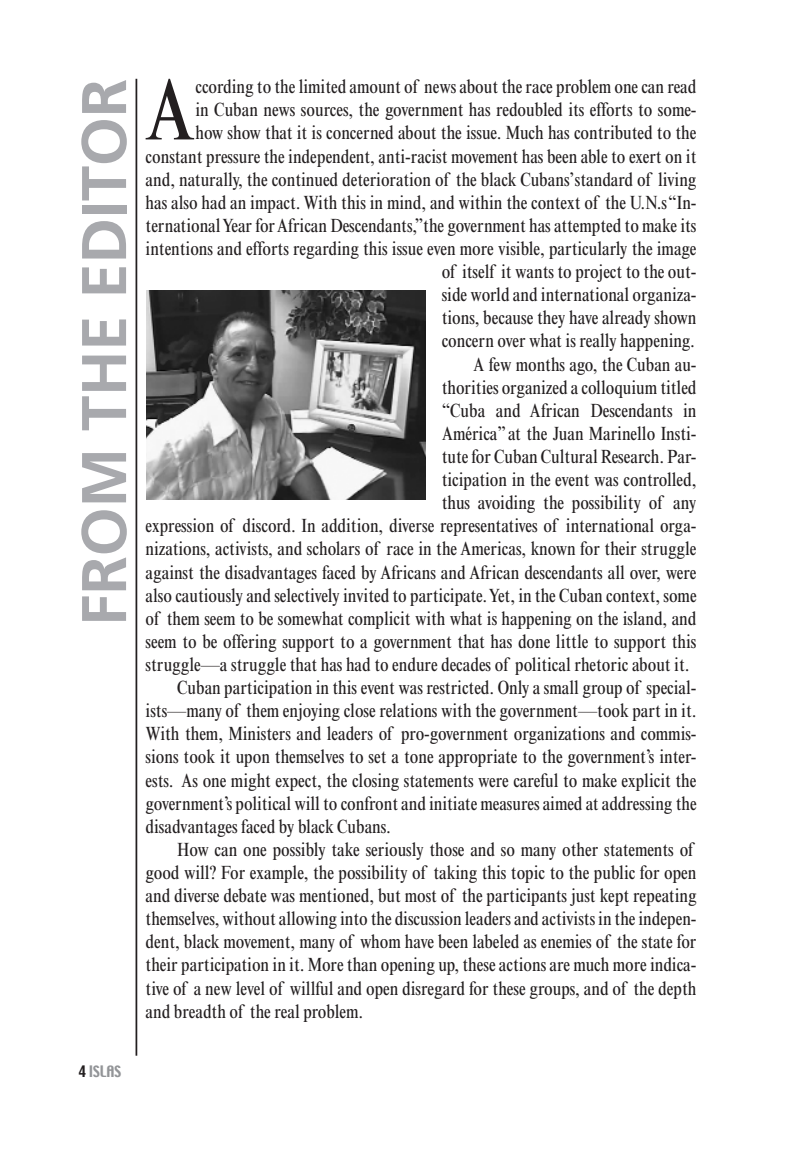
<style>
.page{position:relative;width:788px;height:1166px;background:#fff}
.page>*{position:absolute;margin:0;border:0;box-sizing:border-box;transform-origin:0 0}
.PárrafoCapitular{font:condensed 86.98px "Times New Roman";color:#231f20}
.t1{font:700 63px "Frutiger LT Std";letter-spacing:-.005em;color:#a8a9ad}
.PárrafoArtículos{font:condensed 19.25px/23.1px "Times New Roman";letter-spacing:-.005em;color:#231f20;text-align:justify}
.PárrafoCapitular-2{font:condensed 19.25px/23.1px "Times New Roman";letter-spacing:-.005em;color:#231f20;text-align:right}
.t2{font:14px "Techno";letter-spacing:-.005em;color:#939598}
.s1{color:#231f20}
</style>
<div class="page">
<img style="left:147px;top:291px;width:279px;height:209px">
<hr style="left:135px;top:79px;width:2px;height:976px;background:#231f20">
<p class="t1" style="left:67px;top:626px;width:548px;rotate:-90deg">FROM THE EDITOR</p>
<p class="t2" style="left:79px;top:1061px;width:44px"><span class="s1">4</span> ISLAS</p>
<p class="PárrafoCapitular" style="left:144px;top:59px;width:53px">A</p>
<p class="PárrafoCapitular-2" style="left:146px;top:75px;width:552px">ccording to the limited amount of news about the race problem one can read<br>in Cuban news sources, the government has redoubled its efforts to some-<br>how show that it is concerned about the issue. Much has contributed to the constant pressure the independent, anti-racist movement has been able to exert on it and, naturally, the continued deterioration of the black Cubans’standard of living has also had an impact. With this in mind, and within the context of the U.N.s “In&shy;ternational Year for African Descendants,”the government has attempted to make its intentions and efforts regarding this issue even more visible, particularly the image of itself it wants to project to the out-<br>side world and international organiza-<br>tions, because they have already shown<br>concern over what is really happening.</p>
<p class="PárrafoArtículos" style="left:473px;top:352px;width:225px">A few months ago, the Cuban au-</p>
<p class="PárrafoArtículos" style="left:441px;top:375px;width:256px">thorities organized a colloquium titled</p>
<p class="PárrafoArtículos" style="left:441px;top:399px;width:256px">“Cuba and African Descendants in</p>
<p class="PárrafoArtículos" style="left:441px;top:422px;width:256px">América” at the Juan Marinello Insti-</p>
<p class="PárrafoArtículos" style="left:441px;top:445px;width:256px">tute for Cuban Cultural Research. Par-</p>
<p class="PárrafoArtículos" style="left:441px;top:468px;width:256px">ticipation in the event was controlled,</p>
<p class="PárrafoArtículos" style="left:441px;top:491px;width:256px">thus avoiding the possibility of any</p>
<p class="PárrafoArtículos" style="left:146px;top:514px;width:552px">expression of discord. In addition, diverse representatives of international orga-</p>
<p class="PárrafoArtículos" style="left:146px;top:537px;width:552px">nizations, activists, and scholars of race in the Americas, known for their struggle</p>
<p class="PárrafoArtículos" style="left:146px;top:560px;width:552px">against the disadvantages faced by Africans and African descendants all over, were</p>
<p class="PárrafoArtículos" style="left:146px;top:583px;width:552px">also cautiously and selectively invited to participate. Yet, in the Cuban context, some</p>
<p class="PárrafoArtículos" style="left:146px;top:606px;width:552px">of them seem to be somewhat complicit with what is happening on the island, and</p>
<p class="PárrafoArtículos" style="left:146px;top:630px;width:552px">seem to be offering support to a government that has done little to support this</p>
<p class="PárrafoArtículos" style="left:146px;top:653px;width:545px">struggle—a struggle that has had to endure decades of political rhetoric about it.</p>
<p class="PárrafoArtículos" style="left:146px;top:676px;width:552px;text-indent:32px">Cuban participation in this event was restricted. Only a small group of special&shy;ists—many of them enjoying close relations with the government—took part in it.<br>With them, Ministers and leaders of pro-government organizations and commis&shy;sions took it upon themselves to set a tone appropriate to the government’s inter&shy;ests. As one might expect, the closing statements were careful to make explicit the government’s political will to confront and initiate measures aimed at addressing the disadvantages faced by black Cubans.</p>
<p class="PárrafoArtículos" style="left:146px;top:837px;width:552px;text-align:left;text-indent:32px">How can one possibly take seriously those and so many other statements of good will? For example, the possibility of taking this topic to the public for open and diverse debate was mentioned, but most of the participants just kept repeating themselves, without allowing into the discussion leaders and activists in the indepen&shy;dent, black movement, many of whom have been labeled as enemies of the state for their participation in it. More than opening up, these actions are much more indica&shy;tive of a new level of willful and open disregard for these groups, and of the depth and breadth of the real problem.</p>
</div>
